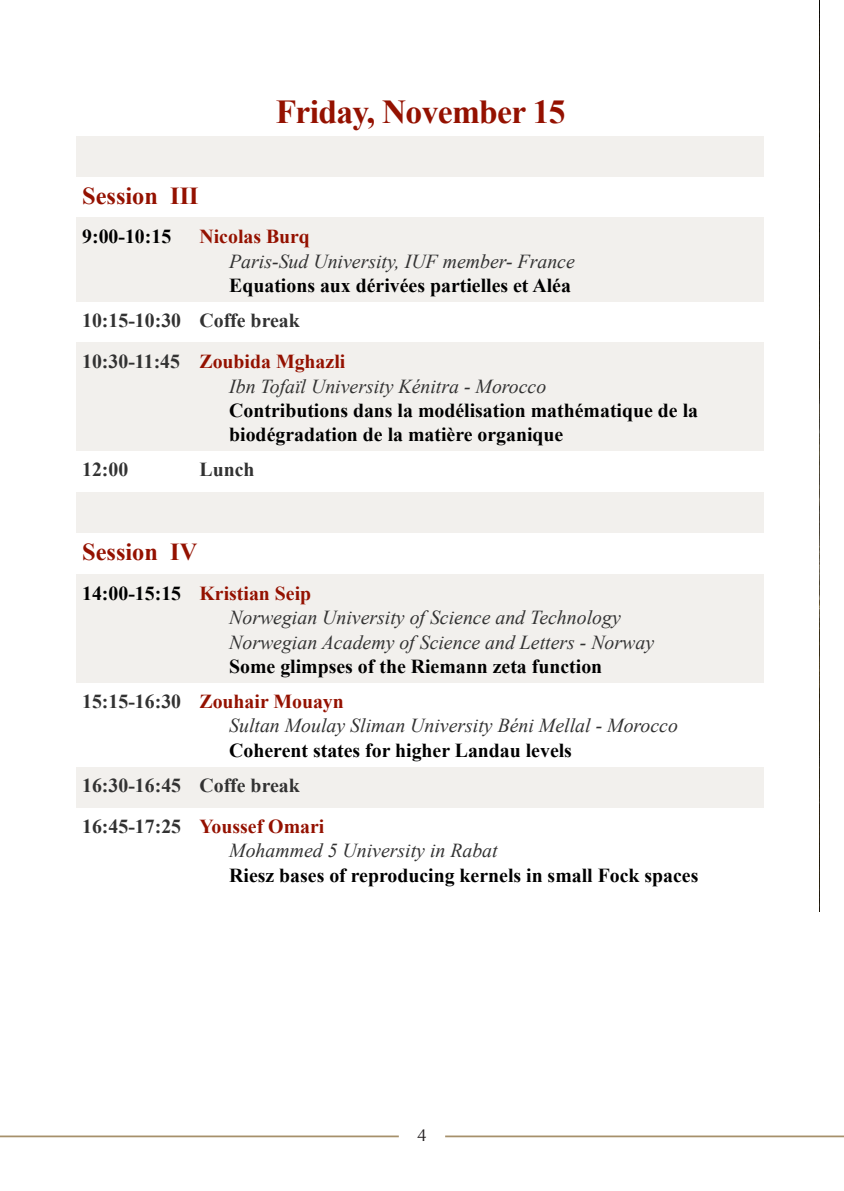
<style>
.page{position:relative;width:844px;height:1191px;background:#fff}
.page>*{position:absolute;margin:0;border:0;box-sizing:border-box;transform-origin:0 0}
.t1{font:700 33.43px "Times New Roman";letter-spacing:-.02em;color:#941100}
.t2{font:700 24.32px "Times New Roman";color:#941100}
.t3{font:italic 19.78px/24.3px "Times New Roman";color:#323232}
.t4{font:700 19.78px/24.3px "Times New Roman";color:#000}
.t5{font:700 19.78px/41.1px "Times New Roman";color:#323232}
.t6{font:17.5px "Optima";color:#231f20}
.s1{font-weight:700;font-style:normal;color:#941100}
.s2{font-weight:700;font-style:normal;color:#000}
.s3{color:#941100}
.s4{font-weight:400;font-style:italic;color:#323232}
.s5{font-weight:700;font-style:normal}
</style>
<div class="page">
<hr style="left:0;top:1135px;width:399px;height:2px;background:#a6906b">
<hr style="left:445px;top:1135px;width:398px;height:2px;background:#a6906b">
<div style="left:76px;top:136px;width:117px;height:40px;background:#f2f0ed"></div>
<div style="left:193px;top:136px;width:570px;height:40px;background:#f2f0ed"></div>
<div style="left:76px;top:217px;width:117px;height:85px;background:#f2f0ed"></div>
<div style="left:193px;top:217px;width:570px;height:85px;background:#f2f0ed"></div>
<div style="left:76px;top:342px;width:117px;height:109px;background:#f2f0ed"></div>
<div style="left:193px;top:342px;width:570px;height:109px;background:#f2f0ed"></div>
<div style="left:76px;top:492px;width:117px;height:41px;background:#f2f0ed"></div>
<div style="left:193px;top:492px;width:570px;height:41px;background:#f2f0ed"></div>
<div style="left:76px;top:574px;width:117px;height:108px;background:#f2f0ed"></div>
<div style="left:193px;top:574px;width:570px;height:108px;background:#f2f0ed"></div>
<div style="left:76px;top:767px;width:117px;height:41px;background:#f2f0ed"></div>
<div style="left:193px;top:767px;width:570px;height:41px;background:#f2f0ed"></div>
<p class="t1" style="left:275px;top:89px;width:291px">Friday, November 15</p>
<p class="t2" style="left:82px;top:179px;width:118px">Session III</p>
<p class="t4" style="left:82px;top:224px;width:91px">9:00-10:15</p>
<p class="t3" style="left:229px;top:224px;width:347px;text-indent:-30px"><span class="s1">Nicolas Burq<br></span>Paris-Sud University, IUF member- France<br><span class="s2">Equations aux dérivées partielles et Aléa</span></p>
<p class="t5" style="left:82px;top:299px;width:264px">10:15-10:30 Coffe break<br>10:30-11:45 <span class="s3">Zoubida Mghazli</span></p>
<p class="t4" style="left:229px;top:373px;width:470px"><span class="s4">Ibn Tofaïl University Kénitra - Morocco<br></span>Contributions dans la modélisation mathématique de la biodégradation de la matière organique</p>
<p class="t5" style="left:82px;top:449px;width:48px">12:00</p>
<p class="t5" style="left:199px;top:449px;width:57px">Lunch</p>
<p class="t2" style="left:82px;top:535px;width:117px">Session IV</p>
<p class="t3" style="left:229px;top:580px;width:426px;text-indent:-147px"><span class="s2">14:00-15:15</span> <span class="s1">Kristian Seip<br></span>Norwegian University of Science and Technology Norwegian Academy of Science and Letters - Norway <span class="s2">Some glimpses of the Riemann zeta function</span></p>
<p class="t3" style="left:229px;top:688px;width:450px;text-indent:-147px"><span class="s5">15:15-16:30</span> <span class="s1">Zouhair Mouayn<br></span>Sultan Moulay Sliman University Béni Mellal - Morocco<br><span class="s2">Coherent states for higher Landau levels</span></p>
<p class="t5" style="left:82px;top:764px;width:244px">16:30-16:45 Coffe break<br>16:45-17:25 <span class="s3">Youssef Omari</span></p>
<p class="t4" style="left:229px;top:838px;width:470px"><span class="s4">Mohammed 5 University in Rabat<br></span>Riesz bases of reproducing kernels in small Fock spaces</p>
<p class="t6" style="left:417px;top:1124px;width:11px">4</p>
</div>
